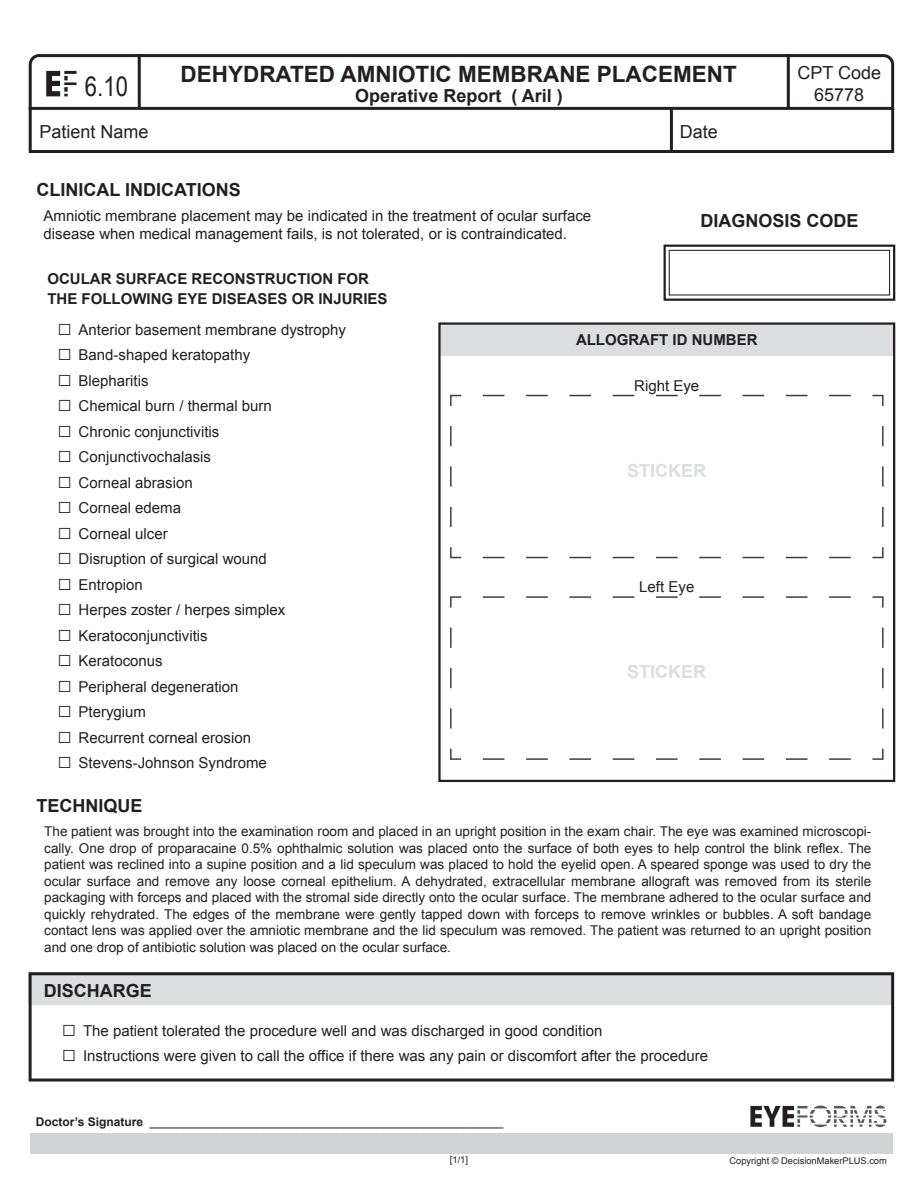
<style>
.page{position:relative;width:918px;height:1188px;background:#fff}
.page>*{position:absolute;margin:0;border:0;box-sizing:border-box;transform-origin:0 0}
.t1{font:27px "Arial Narrow";color:#231f20}
.t2{font:700 22.5px "Arial";color:#231f20}
.t3{font:700 18px "Arial";color:#231f20}
.t4{font:18px "Arial";color:#231f20}
.t5{font:700 18px "Arial";color:#dcdddf}
.t6{font:15px/18px "Arial";color:#231f20}
.t7{font:700 15px/19.5px "Arial";color:#231f20}
.t8{font:13.5px/16.5px "Arial";color:#231f20;text-align:justify}
.t9{font:12px "Arial";color:#231f20}
.t10{font:9.3px "Arial";color:#231f20}
.s1{font-size:24px}
.s2{font-weight:700}
</style>
<div class="page">
<svg style="left:29px;top:54px;width:865px;height:99px"></svg>
<div style="left:664px;top:245px;width:231px;height:56px;border:2px solid #231f20"></div>
<div style="left:669px;top:250px;width:221px;height:46px;border:1px solid #231f20"></div>
<div style="left:30px;top:1134px;width:863px;height:20px;background:#d1d2d4"></div>
<svg style="left:750px;top:1106px;width:136px;height:21px"></svg>
<svg style="left:29px;top:972px;width:865px;height:110px"></svg>
<div style="left:439px;top:324px;width:455px;height:32px;background:#dcdddf"></div>
<div style="left:438px;top:322px;width:457px;height:460px;border:2px solid #231f20"></div>
<svg style="left:872px;top:748px;width:12px;height:12px"></svg>
<svg style="left:482px;top:758px;width:369px;height:2px"></svg>
<svg style="left:450px;top:748px;width:12px;height:12px"></svg>
<svg style="left:450px;top:627px;width:2px;height:102px"></svg>
<svg style="left:450px;top:596px;width:12px;height:12px"></svg>
<svg style="left:483px;top:596px;width:368px;height:2px"></svg>
<svg style="left:872px;top:596px;width:12px;height:12px"></svg>
<svg style="left:882px;top:628px;width:2px;height:101px"></svg>
<svg style="left:872px;top:547px;width:12px;height:12px"></svg>
<svg style="left:482px;top:557px;width:369px;height:1px"></svg>
<svg style="left:450px;top:547px;width:12px;height:12px"></svg>
<svg style="left:450px;top:426px;width:2px;height:101px"></svg>
<svg style="left:450px;top:394px;width:12px;height:12px"></svg>
<svg style="left:483px;top:395px;width:368px;height:1px"></svg>
<svg style="left:872px;top:394px;width:12px;height:12px"></svg>
<svg style="left:882px;top:426px;width:2px;height:101px"></svg>
<h2 class="t2" style="left:181px;top:59px;width:558px">DEHYDRATED AMNIOTIC MEMBRANE PLACEMENT</h2>
<h3 class="t3" style="left:355px;top:84px;width:209px">Operative Report ( Aril )</h3>
<h3 class="t4" style="left:797px;top:61px;width:85px">CPT Code</h3>
<h1 class="t1" style="left:85px;top:67px;width:45px">6.10</h1>
<h3 class="t4" style="left:814px;top:83px;width:52px">65778</h3>
<h3 class="t4" style="left:39px;top:119px;width:111px">Patient Name</h3>
<h3 class="t4" style="left:680px;top:119px;width:40px">Date</h3>
<h3 class="t3" style="left:36px;top:178px;width:206px">CLINICAL INDICATIONS</h3>
<p class="t6" style="left:44px;top:207px;width:549px">Amniotic membrane placement may be indicated in the treatment of ocular surface disease when medical management fails, is not tolerated, or is contraindicated.</p>
<p class="t7" style="left:47px;top:270px;width:342px">OCULAR SURFACE RECONSTRUCTION FOR<br>THE FOLLOWING EYE DISEASES OR INJURIES</p>
<h3 class="t3" style="left:700px;top:209px;width:160px">DIAGNOSIS CODE</h3>
<p class="t6" style="left:57px;top:321px;width:290px"><span class="s1">□</span> Anterior basement membrane dystrophy</p>
<p class="t6" style="left:57px;top:346px;width:194px"><span class="s1">□</span> Band-shaped keratopathy</p>
<p class="t6" style="left:57px;top:372px;width:93px"><span class="s1">□</span> Blepharitis</p>
<p class="t6" style="left:57px;top:397px;width:216px"><span class="s1">□</span> Chemical burn / thermal burn</p>
<p class="t6" style="left:57px;top:423px;width:164px"><span class="s1">□</span> Chronic conjunctivitis</p>
<p class="t6" style="left:57px;top:448px;width:155px"><span class="s1">□</span> Conjunctivochalasis</p>
<p class="t6" style="left:57px;top:474px;width:137px"><span class="s1">□</span> Corneal abrasion</p>
<p class="t6" style="left:57px;top:499px;width:125px"><span class="s1">□</span> Corneal edema</p>
<p class="t6" style="left:57px;top:525px;width:112px"><span class="s1">□</span> Corneal ulcer</p>
<p class="t6" style="left:57px;top:550px;width:211px"><span class="s1">□</span> Disruption of surgical wound</p>
<p class="t6" style="left:57px;top:576px;width:87px"><span class="s1">□</span> Entropion</p>
<p class="t6" style="left:57px;top:601px;width:229px"><span class="s1">□</span> Herpes zoster / herpes simplex</p>
<p class="t6" style="left:57px;top:627px;width:152px"><span class="s1">□</span> Keratoconjunctivitis</p>
<p class="t6" style="left:57px;top:652px;width:107px"><span class="s1">□</span> Keratoconus</p>
<p class="t6" style="left:57px;top:678px;width:183px"><span class="s1">□</span> Peripheral degeneration</p>
<p class="t6" style="left:57px;top:703px;width:90px"><span class="s1">□</span> Pterygium</p>
<p class="t6" style="left:57px;top:729px;width:195px"><span class="s1">□</span> Recurrent corneal erosion</p>
<p class="t6" style="left:57px;top:754px;width:211px"><span class="s1">□</span> Stevens-Johnson Syndrome</p>
<h3 class="t3" style="left:36px;top:793px;width:108px">TECHNIQUE</h3>
<p class="t7" style="left:576px;top:330px;width:183px">ALLOGRAFT ID NUMBER</p>
<p class="t6" style="left:634px;top:377px;width:67px">Right Eye</p>
<h3 class="t5" style="left:627px;top:458px;width:81px">STICKER</h3>
<p class="t6" style="left:639px;top:578px;width:57px">Left Eye</p>
<h3 class="t5" style="left:627px;top:660px;width:81px">STICKER</h3>
<p class="t8" style="left:44px;top:824px;width:829px">The patient was brought into the examination room and placed in an upright position in the exam chair. The eye was examined microscopi&shy;cally. One drop of proparacaine 0.5% ophthalmic solution was placed onto the surface of both eyes to help control the blink reflex. The patient was reclined into a supine position and a lid speculum was placed to hold the eyelid open. A speared sponge was used to dry the ocular surface and remove any loose corneal epithelium. A dehydrated, extracellular membrane allograft was removed from its sterile packaging with forceps and placed with the stromal side directly onto the ocular surface. The membrane adhered to the ocular surface and quickly rehydrated. The edges of the membrane were gently tapped down with forceps to remove wrinkles or bubbles. A soft bandage contact lens was applied over the amniotic membrane and the lid speculum was removed. The patient was returned to an upright position and one drop of antibiotic solution was placed on the ocular surface.</p>
<h3 class="t3" style="left:44px;top:979px;width:110px">DISCHARGE</h3>
<p class="t6" style="left:62px;top:1022px;width:542px"><span class="s1">□</span> The patient tolerated the procedure well and was discharged in good condition</p>
<p class="t6" style="left:62px;top:1047px;width:648px"><span class="s1">□</span> Instructions were given to call the office if there was any pain or discomfort after the procedure</p>
<p class="t9" style="left:36px;top:1114px;width:469px"><span class="s2">Doctor’s Signature</span> _____________________________________________________</p>
<p class="t10" style="left:450px;top:1154px;width:20px">[1/1]</p>
<p class="t10" style="left:730px;top:1155px;width:159px">Copyright © DecisionMakerPLUS.com</p>
</div>
